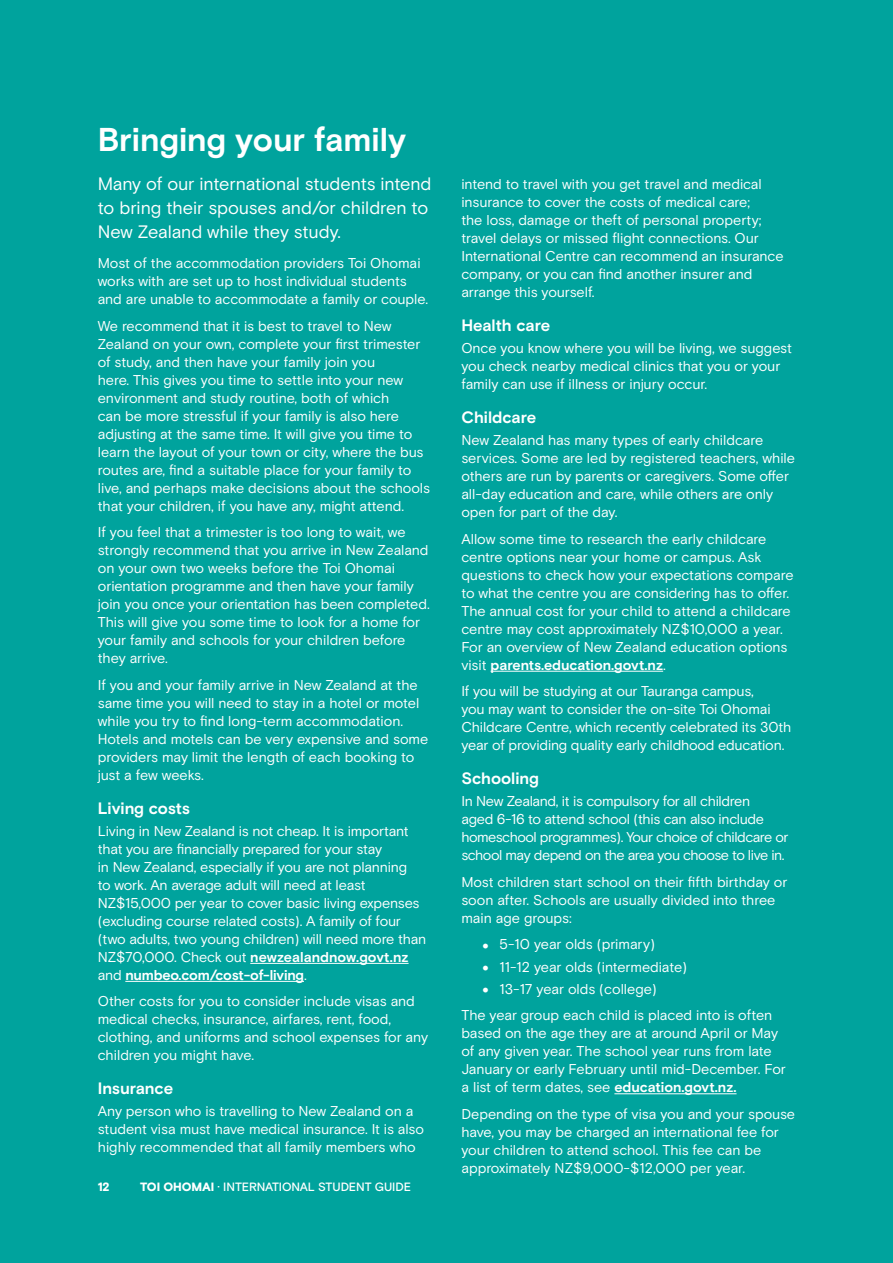
<style>
.page{position:relative;width:893px;height:1263px;background:#00a39d}
.page>*{position:absolute;margin:0;border:0;box-sizing:border-box;transform-origin:0 0}
.t1{font:700 33px "Basis Grotesque Pro";color:#fff}
.t2{font:18px/24px "Basis Grotesque Pro";letter-spacing:-.01em;color:#fff}
.t3{font:700 16.5px "Basis Grotesque Pro";letter-spacing:-.005em;color:#fff}
.t4{font:14.25px/18px "Basis Grotesque Pro";letter-spacing:-.01em;color:#fff}
.t5{font:14.25px/18px "Basis Grotesque Pro";letter-spacing:-.03em;color:#fff}
.t6{font:500 12px "Basis Grotesque Pro";letter-spacing:-.01em;color:#fff}
.t7{font:900 12px "Basis Grotesque Pro";color:#fff}
.s1{font-weight:700}
.s2{font-weight:900}
.s3{font-weight:900;font-size:18px}
</style>
<div class="page">
<hr style="left:250px;top:963px;width:159px;height:1px;background:#fff">
<hr style="left:125px;top:981px;width:179px;height:1px;background:#fff">
<hr style="left:491px;top:671px;width:172px;height:1px;background:#fff">
<hr style="left:614px;top:1093px;width:122px;height:1px;background:#fff">
<h1 class="t1" style="left:98px;top:120px;width:310px">Bringing your family</h1>
<p class="t2" style="left:98px;top:172px;width:335px">Many of our international students intend to bring their spouses and/or children to<br>New Zealand while they study.</p>
<p class="t4" style="left:98px;top:255px;width:332px">Most of the accommodation providers Toi Ohomai works with are set up to host individual students and are unable to accommodate a family or couple.</p>
<p class="t4" style="left:98px;top:317px;width:334px">We recommend that it is best to travel to New Zealand on your own, complete your first trimester of study, and then have your family join you<br>here. This gives you time to settle into your new environment and study routine, both of which<br>can be more stressful if your family is also here adjusting at the same time. It will give you time to learn the layout of your town or city, where the bus routes are, find a suitable place for your family to live, and perhaps make decisions about the schools that your children, if you have any, might attend.</p>
<p class="t4" style="left:98px;top:524px;width:333px">If you feel that a trimester is too long to wait, we strongly recommend that you arrive in New Zealand on your own two weeks before the Toi Ohomai orientation programme and then have your family join you once your orientation has been completed.<br>This will give you some time to look for a home for your family and schools for your children before they arrive.</p>
<p class="t4" style="left:98px;top:676px;width:332px">If you and your family arrive in New Zealand at the same time you will need to stay in a hotel or motel while you try to find long-term accommodation.<br>Hotels and motels can be very expensive and some providers may limit the length of each booking to just a few weeks.</p>
<p class="t3" style="left:98px;top:798px;width:94px">Living costs</p>
<p class="t4" style="left:98px;top:822px;width:330px">Living in New Zealand is not cheap. It is important that you are financially prepared for your stay<br>in New Zealand, especially if you are not planning<br>to work. An average adult will need at least NZ$15,000 per year to cover basic living expenses (excluding course related costs). A family of four (two adults, two young children) will need more than NZ$70,000. Check out <span class="s1">newzealandnow.govt.nz </span>and <span class="s1">numbeo.com/cost-of-living</span>.</p>
<p class="t4" style="left:98px;top:993px;width:332px">Other costs for you to consider include visas and medical checks, insurance, airfares, rent, food, clothing, and uniforms and school expenses for any children you might have.</p>
<p class="t3" style="left:98px;top:1079px;width:77px">Insurance</p>
<p class="t4" style="left:98px;top:1103px;width:328px">Any person who is travelling to New Zealand on a student visa must have medical insurance. It is also highly recommended that all family members who</p>
<p class="t7" style="left:98px;top:1179px;width:13px">12</p>
<p class="t6" style="left:140px;top:1179px;width:272px"><span class="s2">TOI OHOMAI</span> · INTERNATIONAL STUDENT GUIDE</p>
<p class="t4" style="left:461px;top:176px;width:324px">intend to travel with you get travel and medical insurance to cover the costs of medical care;<br>the loss, damage or theft of personal property; travel delays or missed flight connections. Our International Centre can recommend an insurance company, or you can find another insurer and arrange this yourself.</p>
<p class="t3" style="left:461px;top:316px;width:90px">Health care</p>
<p class="t4" style="left:461px;top:340px;width:332px">Once you know where you will be living, we suggest you check nearby medical clinics that you or your family can use if illness or injury occur.</p>
<p class="t3" style="left:461px;top:408px;width:76px">Childcare</p>
<p class="t4" style="left:461px;top:432px;width:335px">New Zealand has many types of early childcare services. Some are led by registered teachers, while others are run by parents or caregivers. Some offer all-day education and care, while others are only open for part of the day.</p>
<p class="t4" style="left:461px;top:530px;width:334px">Allow some time to research the early childcare centre options near your home or campus. Ask questions to check how your expectations compare to what the centre you are considering has to offer.<br>The annual cost for your child to attend a childcare centre may cost approximately NZ$10,000 a year.<br>For an overview of New Zealand education options visit <span class="s1">parents.education.govt.nz</span>.</p>
<p class="t4" style="left:461px;top:683px;width:332px">If you will be studying at our Tauranga campus,<br>you may want to consider the on-site Toi Ohomai Childcare Centre, which recently celebrated its 30th year of providing quality early childhood education.</p>
<p class="t3" style="left:461px;top:769px;width:79px">Schooling</p>
<p class="t5" style="left:461px;top:793px;width:329px">In New Zealand, it is compulsory for all children<br>aged 6-16 to attend school (this can also include homeschool programmes). Your choice of childcare or school may depend on the area you choose to live in.</p>
<p class="t4" style="left:461px;top:873px;width:328px">Most children start school on their fifth birthday or soon after. Schools are usually divided into three main age groups:</p>
<p class="t4" style="left:483px;top:936px;width:174px"><span class="s3">•</span> 5-10 year olds (primary)</p>
<p class="t4" style="left:483px;top:958px;width:206px"><span class="s3">•</span> 11-12 year olds (intermediate)</p>
<p class="t4" style="left:461px;top:976px;width:312px;line-height:26.5px;text-indent:21px"><span class="s3">•</span> 13-17 year olds (college)<br>The year group each child is placed into is often</p>
<p class="t4" style="left:461px;top:1025px;width:326px">based on the age they are at around April or May of any given year. The school year runs from late January or early February until mid-December. For a list of term dates, see <span class="s1">education.govt.nz.</span></p>
<p class="t4" style="left:461px;top:1105px;width:335px">Depending on the type of visa you and your spouse have, you may be charged an international fee for your children to attend school. This fee can be approximately NZ$9,000-$12,000 per year.</p>
</div>
